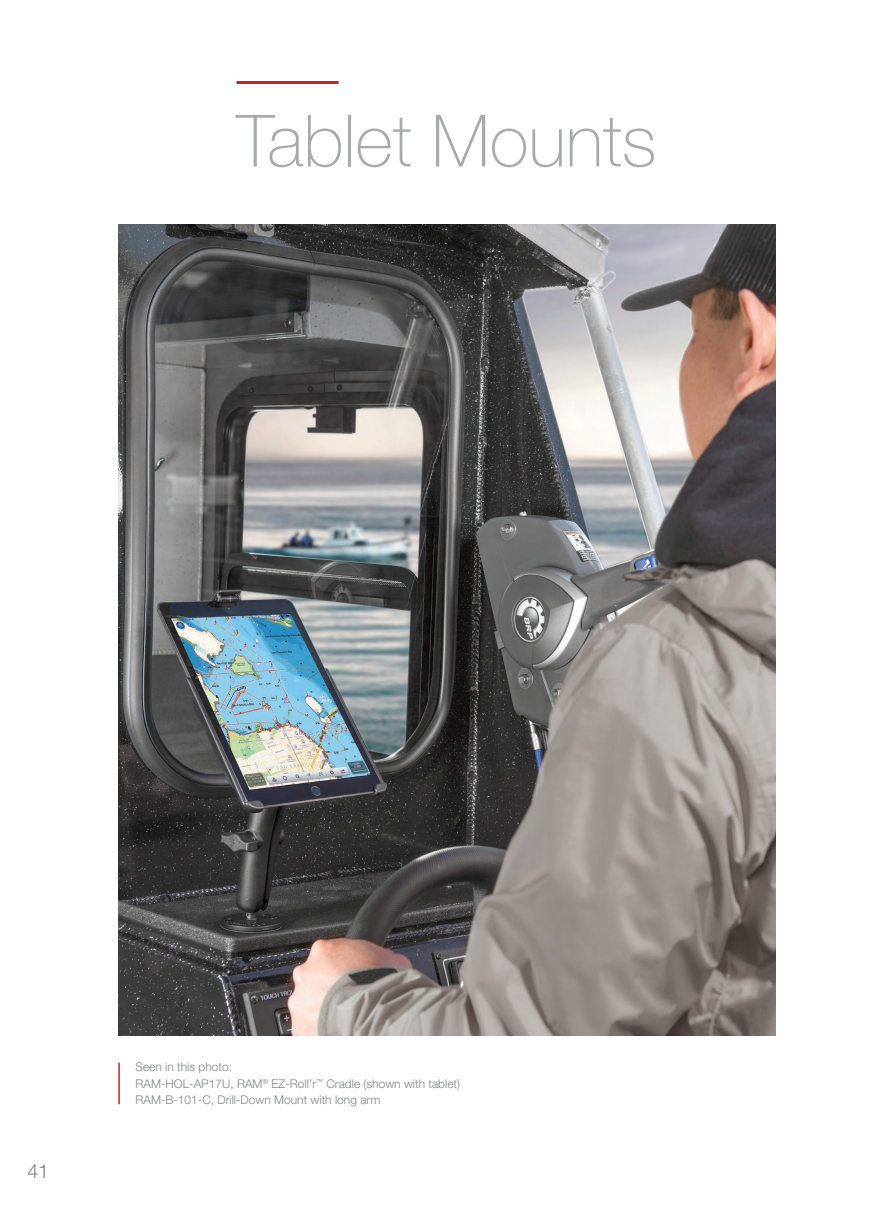
<style>
.page{position:relative;width:893px;height:1212px;background:#fff}
.page>*{position:absolute;margin:0;border:0;box-sizing:border-box;transform-origin:0 0}
.t1{font:100 72px "Helvetica Neue LT Std";color:#a8a9ad}
.t2{font:300 19.5px "Helvetica Neue LT Std";color:#808285}
.Product_Header{font:300 12px "Helvetica Neue LT Std";color:#808285}
</style>
<div class="page">
<img style="left:118px;top:224px;width:657px;height:812px">
<hr style="left:237px;top:81px;width:101px;height:3px;background:#ce1c27">
<hr style="left:118px;top:1063px;width:2px;height:41px;background:#ce1c27">
<p class="t1" style="left:237px;top:100px;width:421px">Tablet Mounts</p>
<h2 class="t2" style="left:27px;top:1159px;width:23px">41</h2>
<p class="Product_Header" style="left:135px;top:1059px;width:98px">Seen in this photo:</p>
<p class="Product_Header" style="left:135px;top:1076px;width:326px">RAM-HOL-AP17U, RAM<sup>®</sup> EZ-Roll’r<sup>™</sup> Cradle (shown with tablet)</p>
<p class="Product_Header" style="left:135px;top:1092px;width:246px">RAM-B-101-C, Drill-Down Mount with long arm</p>
</div>
